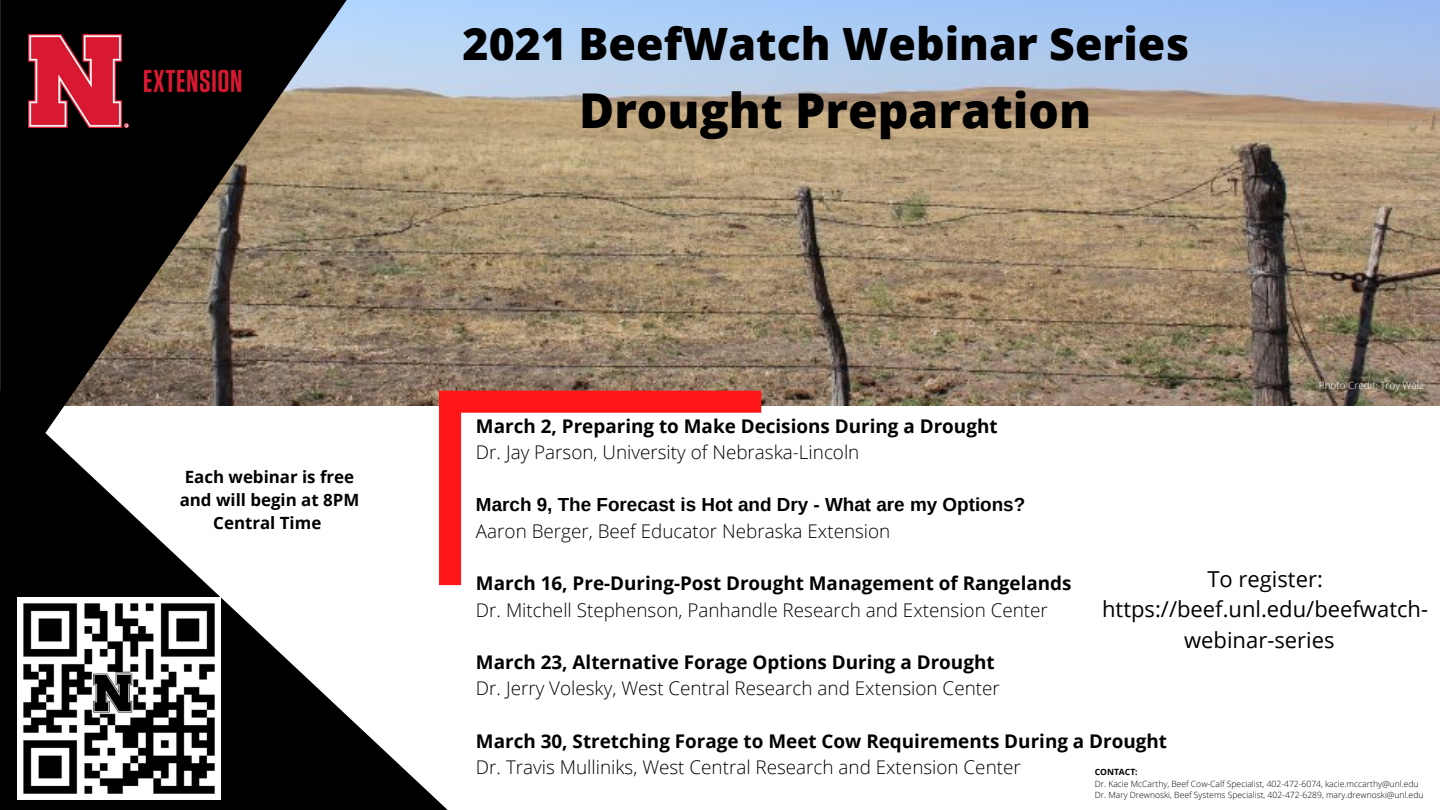
<style>
.page{position:relative;width:1440px;height:810px;background:#fff}
.page>*{position:absolute;margin:0;border:0;box-sizing:border-box;transform-origin:0 0}
.t1{font:800 48px "Open Sans";color:#000}
.t2{font:800 44.6px "Open Sans";color:#000}
.t3{font:22px/30.8px "Open Sans";color:#000;text-align:center}
.t4{font:300 18.9px "Open Sans";color:#000}
.t5{font:700 18.9px "Open Sans";color:#000}
.t6{font:700 18.9px "Arimo";color:#000}
.t7{font:700 16.9px/23.2px "Open Sans";color:#000;text-align:center}
.t8{font:300 10px "Open Sans";color:#fff}
.t9{font:300 8.6px "Open Sans";color:#000}
.t10{font:700 8.6px "Open Sans";color:#000}
</style>
<div class="page">
<img style="left:347px;top:0;width:1093px;height:405px">
<svg style="left:0;top:0;width:347px;height:372px;background:#413a31"></svg>
<svg style="left:0;top:372px;width:451px;height:438px"></svg>
<svg style="left:439px;top:391px;width:322px;height:194px"></svg>
<img style="left:28px;top:34px;width:215px;height:94px">
<img style="left:18px;top:597px;width:202px;height:203px">
<p class="t7" style="left:180px;top:465px;width:181px">Each webinar is free and will begin at 8PM<br>Central Time</p>
<p class="t2" style="left:463px;top:13px;width:728px">2021 BeefWatch Webinar Series</p>
<p class="t1" style="left:579px;top:77px;width:513px">Drought Preparation</p>
<p class="t8" style="left:1319px;top:378px;width:106px">Photo Credit: Troy Walz</p>
<p class="t5" style="left:476px;top:413px;width:523px">March 2, Preparing to Make Decisions During a Drought</p>
<p class="t4" style="left:476px;top:439px;width:385px">Dr. Jay Parson, University of Nebraska-Lincoln</p>
<p class="t6" style="left:476px;top:494px;width:551px">March 9, The Forecast is Hot and Dry - What are my Options?</p>
<p class="t4" style="left:476px;top:518px;width:416px">Aaron Berger, Beef Educator Nebraska Extension</p>
<p class="t5" style="left:476px;top:570px;width:597px">March 16, Pre-During-Post Drought Management of Rangelands</p>
<p class="t4" style="left:476px;top:596px;width:573px">Dr. Mitchell Stephenson, Panhandle Research and Extension Center</p>
<p class="t5" style="left:476px;top:649px;width:520px">March 23, Alternative Forage Options During a Drought</p>
<p class="t4" style="left:476px;top:675px;width:525px">Dr. Jerry Volesky, West Central Research and Extension Center</p>
<p class="t5" style="left:476px;top:728px;width:693px">March 30, Stretching Forage to Meet Cow Requirements During a Drought</p>
<p class="t4" style="left:476px;top:754px;width:546px">Dr. Travis Mulliniks, West Central Research and Extension Center</p>
<p class="t3" style="left:1102px;top:563px;width:328px">To register: https://beef.unl.edu/beefwatch&shy;webinar-series</p>
<p class="t10" style="left:1095px;top:766px;width:45px">CONTACT:</p>
<p class="t9" style="left:1095px;top:777px;width:325px">Dr. Kacie McCarthy, Beef Cow-Calf Specialist, 402-472-6074, kacie.mccarthy@unl.edu</p>
<p class="t9" style="left:1095px;top:789px;width:330px">Dr. Mary Drewnoski, Beef Systems Specialist, 402-472-6289, mary.drewnoski@unl.edu</p>
</div>
